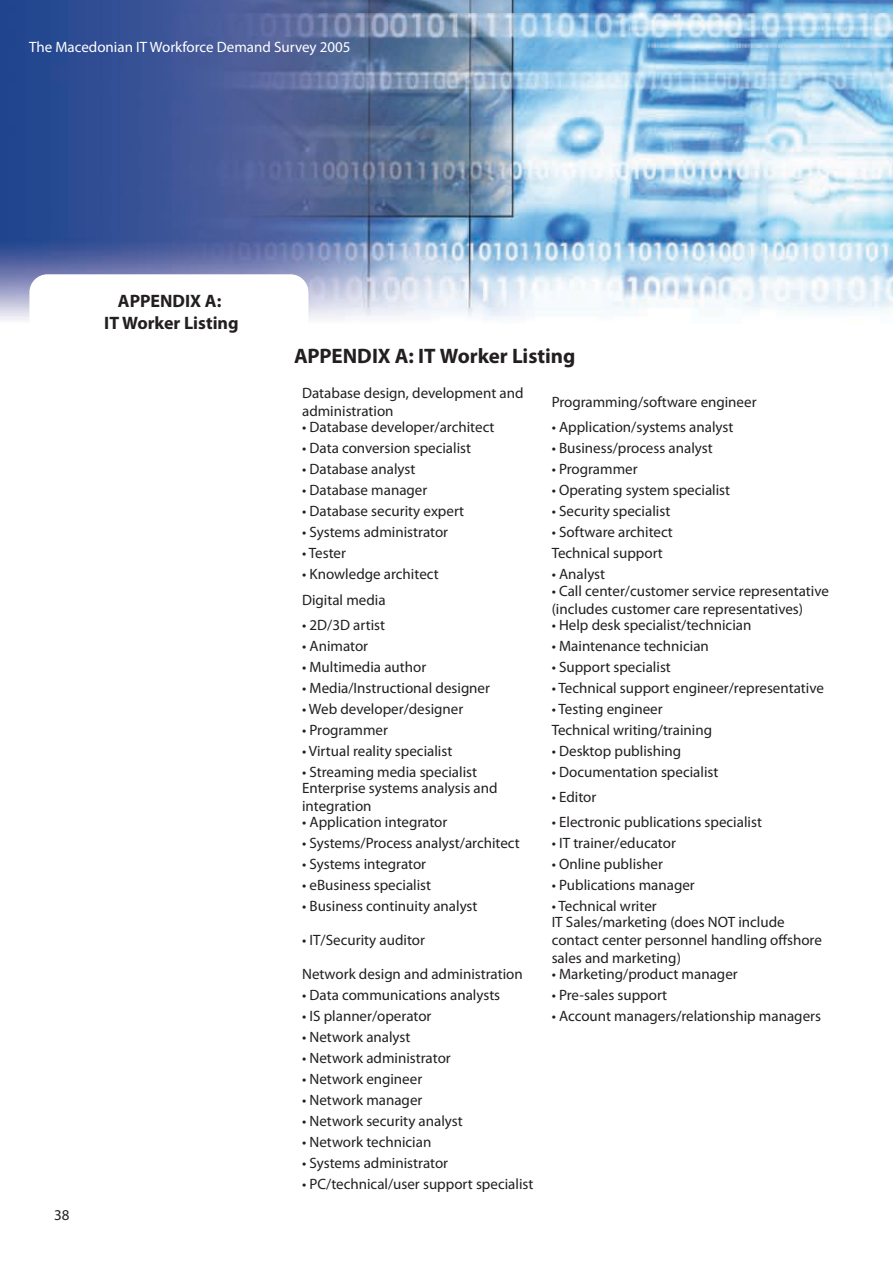
<style>
.page{position:relative;width:893px;height:1263px;background:#fff}
.page>*{position:absolute;margin:0;border:0;box-sizing:border-box;transform-origin:0 0}
.t1{font:700 21px "Myriad Pro";letter-spacing:-.005em;color:#231f20}
.t2{font:700 18px/21.6px "Myriad Pro";color:#231f20;text-align:center}
.t3{font:15px/18px "Myriad Pro";color:#231f20}
.t4{font:15px "Myriad Pro";color:#fff}
</style>
<div class="page">
<img style="left:0;top:0;width:893px;height:321px">
<svg style="left:29px;top:274px;width:279px;height:47px"></svg>
<p class="t4" style="left:29px;top:37px;width:323px">The Macedonian IT Workforce Demand Survey 2005</p>
<p class="t2" style="left:104px;top:290px;width:136px">APPENDIX A:<br>IT Worker Listing</p>
<p class="t3" style="left:54px;top:1206px;width:17px">38</p>
<h1 class="t1" style="left:294px;top:342px;width:283px">APPENDIX A: IT Worker Listing</h1>
<p class="t3" style="left:302px;top:384px;width:223px">Database design, development and administration</p>
<p class="t3" style="left:552px;top:393px;width:206px">Programming/software engineer</p>
<p class="t3" style="left:302px;top:418px;width:194px">• Database developer/architect</p>
<p class="t3" style="left:552px;top:418px;width:183px">• Application/systems analyst</p>
<p class="t3" style="left:302px;top:439px;width:171px">• Data conversion specialist</p>
<p class="t3" style="left:552px;top:439px;width:163px">• Business/process analyst</p>
<p class="t3" style="left:302px;top:460px;width:115px">• Database analyst</p>
<p class="t3" style="left:552px;top:460px;width:87px">• Programmer</p>
<p class="t3" style="left:302px;top:481px;width:127px">• Database manager</p>
<p class="t3" style="left:552px;top:481px;width:180px">• Operating system specialist</p>
<p class="t3" style="left:302px;top:502px;width:164px">• Database security expert</p>
<p class="t3" style="left:552px;top:502px;width:120px">• Security specialist</p>
<p class="t3" style="left:302px;top:523px;width:148px">• Systems administrator</p>
<p class="t3" style="left:552px;top:523px;width:123px">• Software architect</p>
<p class="t3" style="left:302px;top:544px;width:45px">• Tester</p>
<p class="t3" style="left:552px;top:544px;width:113px">Technical support</p>
<p class="t3" style="left:302px;top:565px;width:138px">• Knowledge architect</p>
<p class="t3" style="left:552px;top:565px;width:55px">• Analyst</p>
<p class="t3" style="left:302px;top:590px;width:85px">Digital media</p>
<p class="t3" style="left:552px;top:581px;width:279px">• Call center/customer service representative (includes customer care representatives)</p>
<p class="t3" style="left:302px;top:615px;width:84px">• 2D/3D artist</p>
<p class="t3" style="left:552px;top:615px;width:201px">• Help desk specialist/technician</p>
<p class="t3" style="left:302px;top:636px;width:68px">• Animator</p>
<p class="t3" style="left:552px;top:636px;width:159px">• Maintenance technician</p>
<p class="t3" style="left:302px;top:657px;width:126px">• Multimedia author</p>
<p class="t3" style="left:552px;top:657px;width:121px">• Support specialist</p>
<p class="t3" style="left:302px;top:678px;width:189px">• Media/Instructional designer</p>
<p class="t3" style="left:552px;top:678px;width:274px">• Technical support engineer/representative</p>
<p class="t3" style="left:302px;top:699px;width:163px">• Web developer/designer</p>
<p class="t3" style="left:552px;top:699px;width:112px">• Testing engineer</p>
<p class="t3" style="left:302px;top:720px;width:87px">• Programmer</p>
<p class="t3" style="left:552px;top:720px;width:162px">Technical writing/training</p>
<p class="t3" style="left:302px;top:741px;width:152px">• Virtual reality specialist</p>
<p class="t3" style="left:552px;top:741px;width:131px">• Desktop publishing</p>
<p class="t3" style="left:302px;top:762px;width:176px">• Streaming media specialist</p>
<p class="t3" style="left:552px;top:762px;width:168px">• Documentation specialist</p>
<p class="t3" style="left:302px;top:778px;width:197px">Enterprise systems analysis and integration</p>
<p class="t3" style="left:552px;top:787px;width:46px">• Editor</p>
<p class="t3" style="left:302px;top:813px;width:147px">• Application integrator</p>
<p class="t3" style="left:552px;top:813px;width:212px">• Electronic publications specialist</p>
<p class="t3" style="left:302px;top:834px;width:219px">• Systems/Process analyst/architect</p>
<p class="t3" style="left:552px;top:834px;width:126px">• IT trainer/educator</p>
<p class="t3" style="left:302px;top:855px;width:126px">• Systems integrator</p>
<p class="t3" style="left:552px;top:855px;width:113px">• Online publisher</p>
<p class="t3" style="left:302px;top:876px;width:131px">• eBusiness specialist</p>
<p class="t3" style="left:552px;top:876px;width:145px">• Publications manager</p>
<p class="t3" style="left:302px;top:897px;width:177px">• Business continuity analyst</p>
<p class="t3" style="left:552px;top:897px;width:107px">• Technical writer</p>
<p class="t3" style="left:302px;top:931px;width:124px">• IT/Security auditor</p>
<p class="t3" style="left:552px;top:913px;width:272px">IT Sales/marketing (does NOT include contact center personnel handling offshore sales and marketing)</p>
<p class="t3" style="left:302px;top:965px;width:222px">Network design and administration</p>
<p class="t3" style="left:552px;top:965px;width:188px">• Marketing/product manager</p>
<p class="t3" style="left:302px;top:986px;width:200px">• Data communications analysts</p>
<p class="t3" style="left:552px;top:986px;width:117px">• Pre-sales support</p>
<p class="t3" style="left:302px;top:1007px;width:131px">• IS planner/operator</p>
<p class="t3" style="left:552px;top:1007px;width:271px">• Account managers/relationship managers</p>
<p class="t3" style="left:302px;top:1028px;width:110px">• Network analyst</p>
<p class="t3" style="left:302px;top:1049px;width:150px">• Network administrator</p>
<p class="t3" style="left:302px;top:1070px;width:122px">• Network engineer</p>
<p class="t3" style="left:302px;top:1091px;width:122px">• Network manager</p>
<p class="t3" style="left:302px;top:1112px;width:162px">• Network security analyst</p>
<p class="t3" style="left:302px;top:1133px;width:131px">• Network technician</p>
<p class="t3" style="left:302px;top:1154px;width:148px">• Systems administrator</p>
<p class="t3" style="left:302px;top:1175px;width:233px">• PC/technical/user support specialist</p>
</div>
